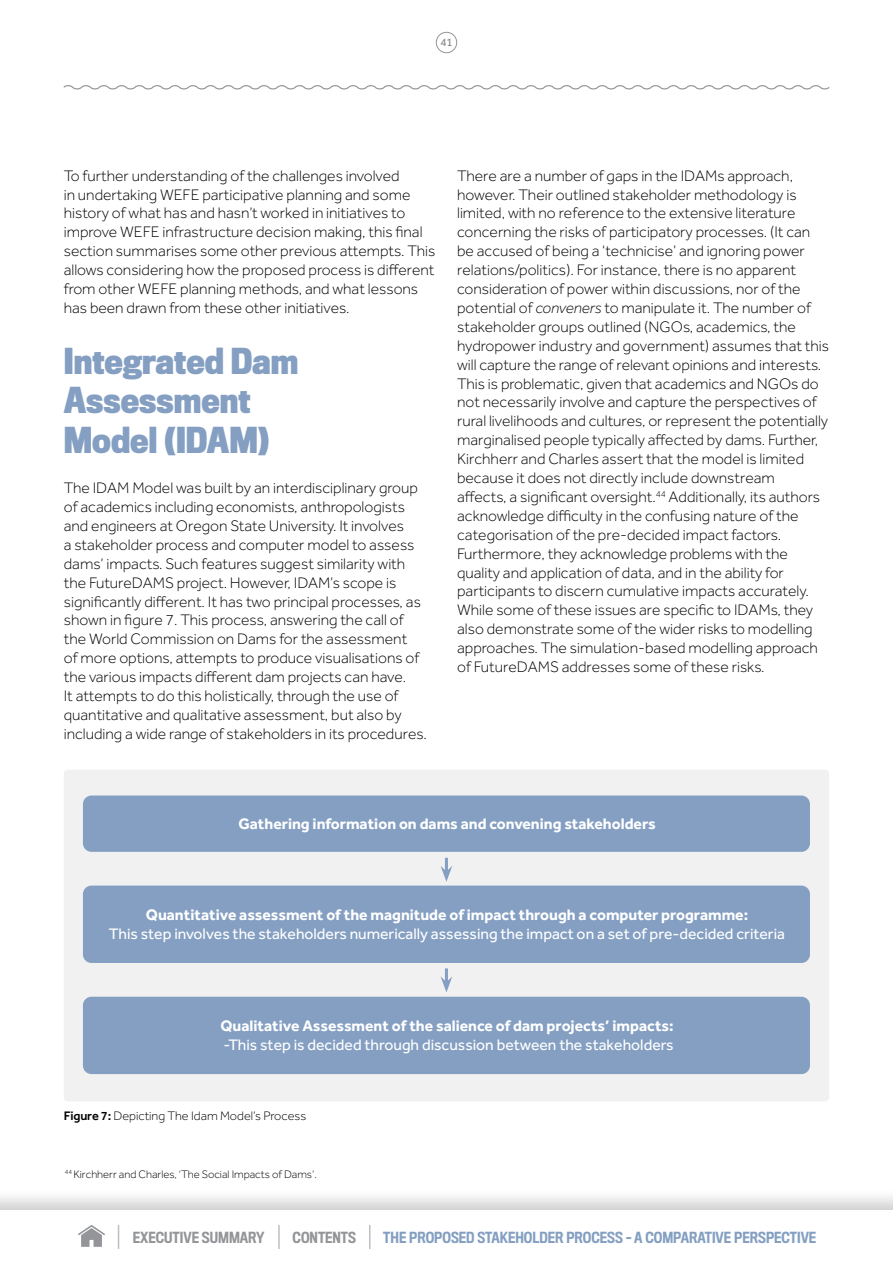
<style>
.page{position:relative;width:893px;height:1263px;background:#fff}
.page>*{position:absolute;margin:0;border:0;box-sizing:border-box;transform-origin:0 0}
.t1{font:700 33px/39.6px "Titling Gothic FB Cond";color:#849fc2}
.t2{font:300 15.75px/18.9px "Effra";color:#000}
.t3{font:700 15.75px "Effra";color:#fff}
.t4{font:15.75px "Effra";color:#fff}
.t5{font:500 14.1px "Titling Gothic FB Cond";color:#849fc2}
.t6{font:500 14.1px "Titling Gothic FB Cond";color:#939598}
.t7{font:300 12.75px "Effra";color:#000}
.t8{font:300 11.25px "Effra";color:#000}
.t9{font:11.25px "Effra";color:#808285}
.s1{font-style:italic}
.s2{font-weight:500}
</style>
<div class="page">
<div style="left:0;top:1188px;width:893px;height:75px;background:#000;opacity:.2"></div>
<div style="left:0;top:1211px;width:893px;height:52px;background:#fff"></div>
<div style="left:436px;top:32px;width:21px;height:21px;border:1px solid #939598;border-radius:50%"></div>
<svg style="left:78px;top:1225px;width:27px;height:22px"></svg>
<svg style="left:369px;top:1225px;width:1px;height:24px"></svg>
<hr style="left:278px;top:1225px;width:2px;height:24px;background:#bcbec0">
<svg style="left:118px;top:1225px;width:1px;height:24px"></svg>
<div style="left:64px;top:770px;width:765px;height:331px;background:#f1f1f2;border-radius:4px"></div>
<div style="left:83px;top:795px;width:727px;height:57px;background:#849fc2;border-radius:9px"></div>
<div style="left:83px;top:885px;width:727px;height:78px;background:#849fc2;border-radius:9px"></div>
<div style="left:83px;top:997px;width:727px;height:77px;background:#849fc2;border-radius:9px"></div>
<svg style="left:441px;top:858px;width:11px;height:24px"></svg>
<hr style="left:445px;top:968px;width:3px;height:14px;background:#849fc2">
<svg style="left:441px;top:977px;width:11px;height:15px"></svg>
<svg style="left:63px;top:85px;width:767px;height:5px"></svg>
<p class="t9" style="left:440px;top:36px;width:14px">41</p>
<p class="t2" style="left:64px;top:166px;width:373px">To further understanding of the challenges involved<br>in undertaking WEFE participative planning and some history of what has and hasn’t worked in initiatives to improve WEFE infrastructure decision making, this final section summarises some other previous attempts. This allows considering how the proposed process is different from other WEFE planning methods, and what lessons has been drawn from these other initiatives.</p>
<h1 class="t1" style="left:64px;top:341px;width:236px">Integrated Dam<br>Assessment<br>Model (IDAM)</h1>
<p class="t2" style="left:64px;top:478px;width:365px">The IDAM Model was built by an interdisciplinary group of academics including economists, anthropologists and engineers at Oregon State University. It involves<br>a stakeholder process and computer model to assess dams’ impacts. Such features suggest similarity with the FutureDAMS project. However, IDAM’s scope is significantly different. It has two principal processes, as shown in figure 7. This process, answering the call of the World Commission on Dams for the assessment<br>of more options, attempts to produce visualisations of the various impacts different dam projects can have.<br>It attempts to do this holistically, through the use of quantitative and qualitative assessment, but also by including a wide range of stakeholders in its procedures.</p>
<p class="t2" style="left:457px;top:166px;width:373px">There are a number of gaps in the IDAMs approach, however. Their outlined stakeholder methodology is limited, with no reference to the extensive literature concerning the risks of participatory processes. (It can be accused of being a ‘technicise’ and ignoring power relations/politics). For instance, there is no apparent consideration of power within discussions, nor of the potential of <span class="s1">conveners</span> to manipulate it. The number of stakeholder groups outlined (NGOs, academics, the hydropower industry and government) assumes that this will capture the range of relevant opinions and interests.<br>This is problematic, given that academics and NGOs do not necessarily involve and capture the perspectives of rural livelihoods and cultures, or represent the potentially marginalised people typically affected by dams. Further, Kirchherr and Charles assert that the model is limited because it does not directly include downstream<br>affects, a significant oversight.<sup>44</sup> Additionally, its authors acknowledge difficulty in the confusing nature of the categorisation of the pre-decided impact factors.<br>Furthermore, they acknowledge problems with the quality and application of data, and in the ability for participants to discern cumulative impacts accurately.<br>While some of these issues are specific to IDAMs, they also demonstrate some of the wider risks to modelling approaches. The simulation-based modelling approach of FutureDAMS addresses some of these risks.</p>
<p class="t3" style="left:238px;top:814px;width:419px">Gathering information on dams and convening stakeholders</p>
<p class="t3" style="left:146px;top:905px;width:604px">Quantitative assessment of the magnitude of impact through a computer programme:</p>
<p class="t4" style="left:109px;top:924px;width:678px">This step involves the stakeholders numerically assessing the impact on a set of pre-decided criteria</p>
<p class="t3" style="left:220px;top:1016px;width:455px">Qualitative Assessment of the salience of dam projects’ impacts:</p>
<p class="t4" style="left:223px;top:1036px;width:452px">-This step is decided through discussion between the stakeholders</p>
<p class="t7" style="left:64px;top:1108px;width:244px"><span class="s2">Figure 7:</span> Depicting The Idam Model’s Process</p>
<p class="t8" style="left:65px;top:1168px;width:253px"><sup>44</sup> Kirchherr and Charles, ‘The Social Impacts of Dams’.</p>
<p class="t6" style="left:133px;top:1229px;width:133px">EXECUTIVE SUMMARY</p>
<p class="t6" style="left:293px;top:1229px;width:65px">CONTENTS</p>
<p class="t5" style="left:383px;top:1229px;width:435px">THE PROPOSED STAKEHOLDER PROCESS – A COMPARATIVE PERSPECTIVE</p>
</div>
